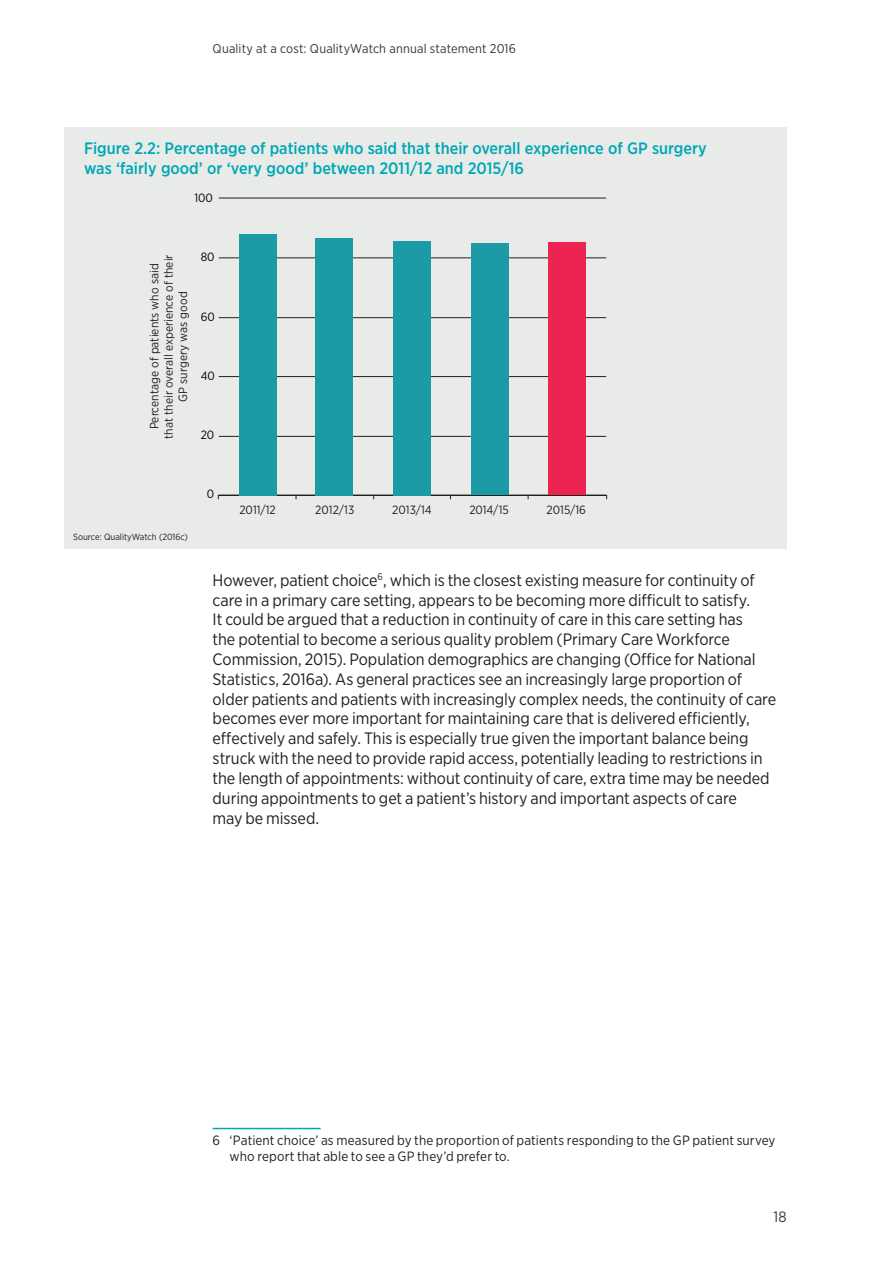
<style>
.page{position:relative;width:893px;height:1263px;background:#fff}
.page>*{position:absolute;margin:0;border:0;box-sizing:border-box;transform-origin:0 0}
.Body_text{font:16.5px/19.8px "Gotham Narrow";letter-spacing:-.005em;color:#231f20}
.t1{font:500 16.5px/19.8px "Gotham Narrow";color:#00a7b6}
.t2{font:15px "Gotham Narrow";color:#2f3b41}
.Footnote{font:13.5px/16.2px "Gotham Narrow";letter-spacing:.01em;color:#231f20}
.t3{font:12.75px "Gotham Narrow";letter-spacing:.01em;color:#2f3b41}
.t4{font:12px/14.4px "Gotham Narrow";color:#231f20;text-align:center}
.t5{font:12px "Gotham Narrow";color:#050504}
.t6{font:9px "Gotham Narrow";color:#231f20}
</style>
<div class="page">
<hr style="left:213px;top:1128px;width:108px;height:1px;background:#00a7b6">
<div style="left:64px;top:128px;width:723px;height:421px;background:#e8ebe8"></div>
<hr style="left:219px;top:436px;width:387px;height:1px;background:#231f20">
<hr style="left:219px;top:376px;width:387px;height:1px;background:#231f20">
<hr style="left:219px;top:317px;width:387px;height:1px;background:#231f20">
<hr style="left:219px;top:257px;width:387px;height:1px;background:#231f20">
<hr style="left:219px;top:198px;width:387px;height:1px;background:#231f20">
<hr style="left:219px;top:495px;width:387px;height:1px;background:#231f20">
<div style="left:239px;top:234px;width:37px;height:261px;background:#1c9ba7"></div>
<div style="left:316px;top:238px;width:37px;height:257px;background:#1c9ba7"></div>
<div style="left:393px;top:241px;width:38px;height:254px;background:#1c9ba7"></div>
<div style="left:471px;top:244px;width:37px;height:251px;background:#1c9ba7"></div>
<div style="left:549px;top:243px;width:37px;height:252px;background:#ed2452"></div>
<p class="t3" style="left:213px;top:40px;width:305px">Quality at a cost: QualityWatch annual statement 2016</p>
<p class="t1" style="left:84px;top:138px;width:624px">Figure 2.2: Percentage of patients who said that their overall experience of GP surgery was ‘fairly good’ or ‘very good’ between 2011/12 and 2015/16</p>
<p class="t5" style="left:194px;top:190px;width:20px">100</p>
<p class="t4" style="left:147px;top:439px;width:186px;rotate:-90deg">Percentage of patients who said that their overall experience of their<br>GP surgery was good</p>
<p class="t5" style="left:201px;top:250px;width:15px">80</p>
<p class="t5" style="left:201px;top:309px;width:16px">60</p>
<p class="t5" style="left:201px;top:368px;width:16px">40</p>
<p class="t5" style="left:201px;top:427px;width:15px">20</p>
<p class="t6" style="left:73px;top:531px;width:116px">Source: QualityWatch (2016c)</p>
<p class="t5" style="left:207px;top:487px;width:9px">0</p>
<p class="t4" style="left:239px;top:502px;width:38px">2011/12</p>
<p class="t4" style="left:315px;top:502px;width:40px">2012/13</p>
<p class="t4" style="left:392px;top:502px;width:41px">2013/14</p>
<p class="t4" style="left:469px;top:502px;width:41px">2014/15</p>
<p class="t4" style="left:547px;top:502px;width:41px">2015/16</p>
<p class="Body_text" style="left:213px;top:570px;width:565px">However, patient choice<sup>6</sup>, which is the closest existing measure for continuity of care in a primary care setting, appears to be becoming more difficult to satisfy.<br>It could be argued that a reduction in continuity of care in this care setting has<br>the potential to become a serious quality problem (Primary Care Workforce Commission, 2015). Population demographics are changing (Office for National Statistics, 2016a). As general practices see an increasingly large proportion of older patients and patients with increasingly complex needs, the continuity of care becomes ever more important for maintaining care that is delivered efficiently, effectively and safely. This is especially true given the important balance being struck with the need to provide rapid access, potentially leading to restrictions in the length of appointments: without continuity of care, extra time may be needed during appointments to get a patient’s history and important aspects of care<br>may be missed.</p>
<p class="Footnote" style="left:230px;top:1131px;width:547px;text-indent:-17px">6 ‘Patient choice’ as measured by the proportion of patients responding to the GP patient survey who report that able to see a GP they’d prefer to.</p>
<p class="t2" style="left:773px;top:1208px;width:15px">18</p>
</div>
